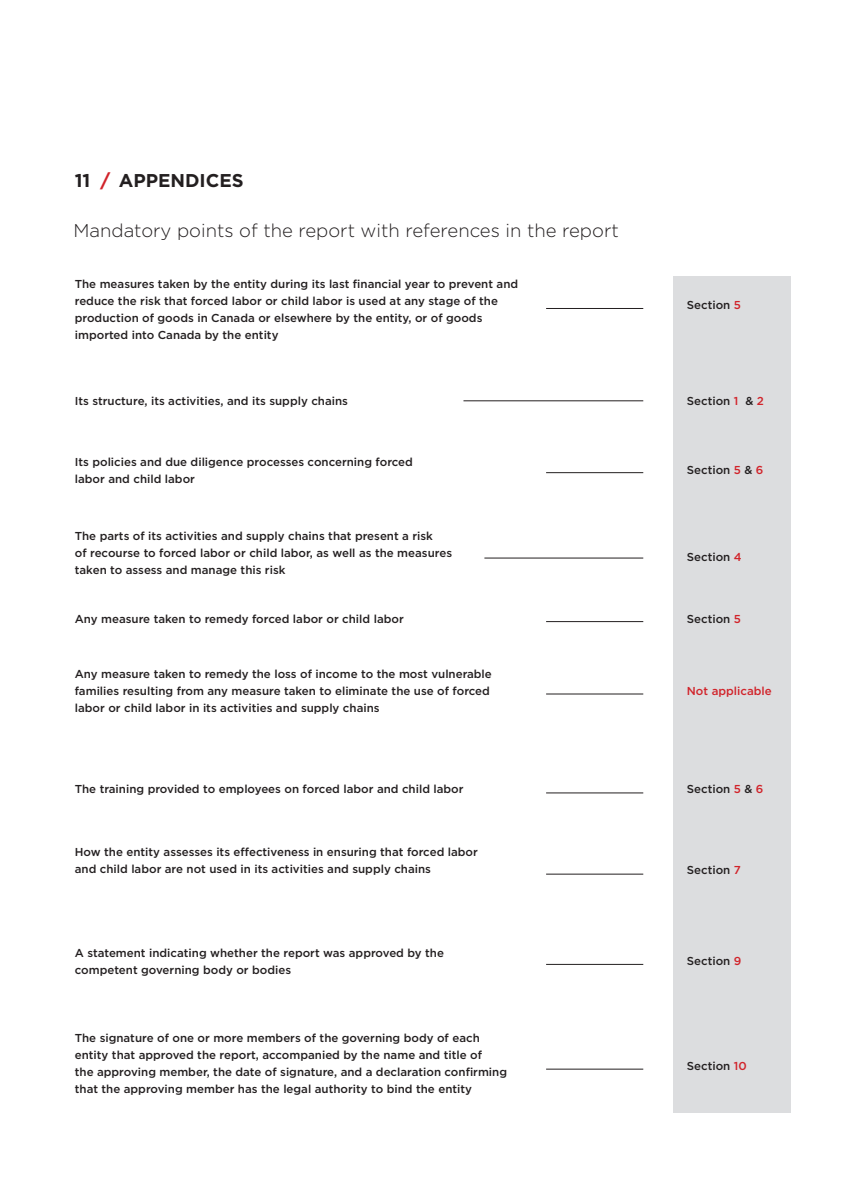
<style>
.page{position:relative;width:844px;height:1192px;background:#fff}
.page>*{position:absolute;margin:0;border:0;box-sizing:border-box;transform-origin:0 0}
.t1{font:300 18.5px "Gotham";color:#231f20}
.t2{font:700 18.5px "Gotham";color:#231f20}
.t3{font:500 11.5px/17.2px "Gotham";color:#231f20}
.t4{font:500 11.5px "Gotham";color:#d1232a}
.s1{color:#d1232a}
</style>
<div class="page">
<div style="left:673px;top:276px;width:117px;height:837px;background:#dcdddf"></div>
<hr style="left:463px;top:400px;width:180px;height:1px;background:#231f20">
<hr style="left:546px;top:472px;width:97px;height:1px;background:#231f20">
<hr style="left:546px;top:621px;width:97px;height:1px;background:#231f20">
<hr style="left:546px;top:693px;width:97px;height:1px;background:#231f20">
<hr style="left:546px;top:792px;width:97px;height:1px;background:#231f20">
<hr style="left:546px;top:874px;width:97px;height:1px;background:#231f20">
<hr style="left:546px;top:964px;width:97px;height:1px;background:#231f20">
<hr style="left:546px;top:1069px;width:97px;height:1px;background:#231f20">
<hr style="left:484px;top:558px;width:159px;height:1px;background:#231f20">
<hr style="left:546px;top:308px;width:97px;height:1px;background:#231f20">
<p class="t2" style="left:75px;top:169px;width:170px">11 <span class="s1">/</span> APPENDICES</p>
<p class="t1" style="left:73px;top:219px;width:546px">Mandatory points of the report with references in the report</p>
<p class="t3" style="left:75px;top:275px;width:445px">The measures taken by the entity during its last financial year to prevent and reduce the risk that forced labor or child labor is used at any stage of the production of goods in Canada or elsewhere by the entity, or of goods imported into Canada by the entity</p>
<p class="t3" style="left:686px;top:296px;width:56px">Section <span class="s1">5</span></p>
<p class="t3" style="left:75px;top:392px;width:274px">Its structure, its activities, and its supply chains</p>
<p class="t3" style="left:686px;top:392px;width:78px">Section <span class="s1">1</span> &amp; <span class="s1">2</span></p>
<p class="t3" style="left:75px;top:453px;width:339px">Its policies and due diligence processes concerning forced labor and child labor</p>
<p class="t3" style="left:75px;top:527px;width:378px">The parts of its activities and supply chains that present a risk<br>of recourse to forced labor or child labor, as well as the measures taken to assess and manage this risk</p>
<p class="t3" style="left:75px;top:610px;width:330px">Any measure taken to remedy forced labor or child labor</p>
<p class="t3" style="left:75px;top:665px;width:418px">Any measure taken to remedy the loss of income to the most vulnerable families resulting from any measure taken to eliminate the use of forced labor or child labor in its activities and supply chains</p>
<p class="t3" style="left:75px;top:781px;width:390px">The training provided to employees on forced labor and child labor</p>
<p class="t3" style="left:75px;top:843px;width:404px">How the entity assesses its effectiveness in ensuring that forced labor and child labor are not used in its activities and supply chains</p>
<p class="t3" style="left:75px;top:944px;width:370px">A statement indicating whether the report was approved by the competent governing body or bodies</p>
<p class="t3" style="left:75px;top:1029px;width:433px">The signature of one or more members of the governing body of each entity that approved the report, accompanied by the name and title of<br>the approving member, the date of signature, and a declaration confirming that the approving member has the legal authority to bind the entity</p>
<p class="t3" style="left:686px;top:461px;width:78px">Section <span class="s1">5</span> &amp; <span class="s1">6</span></p>
<p class="t3" style="left:686px;top:548px;width:56px">Section <span class="s1">4</span></p>
<p class="t3" style="left:686px;top:610px;width:56px">Section <span class="s1">5</span></p>
<p class="t4" style="left:686px;top:684px;width:86px">Not applicable</p>
<p class="t3" style="left:686px;top:780px;width:78px">Section <span class="s1">5</span> &amp; <span class="s1">6</span></p>
<p class="t3" style="left:686px;top:862px;width:56px">Section <span class="s1">7</span></p>
<p class="t3" style="left:686px;top:952px;width:56px">Section <span class="s1">9</span></p>
<p class="t3" style="left:686px;top:1057px;width:61px">Section <span class="s1">10</span></p>
</div>
